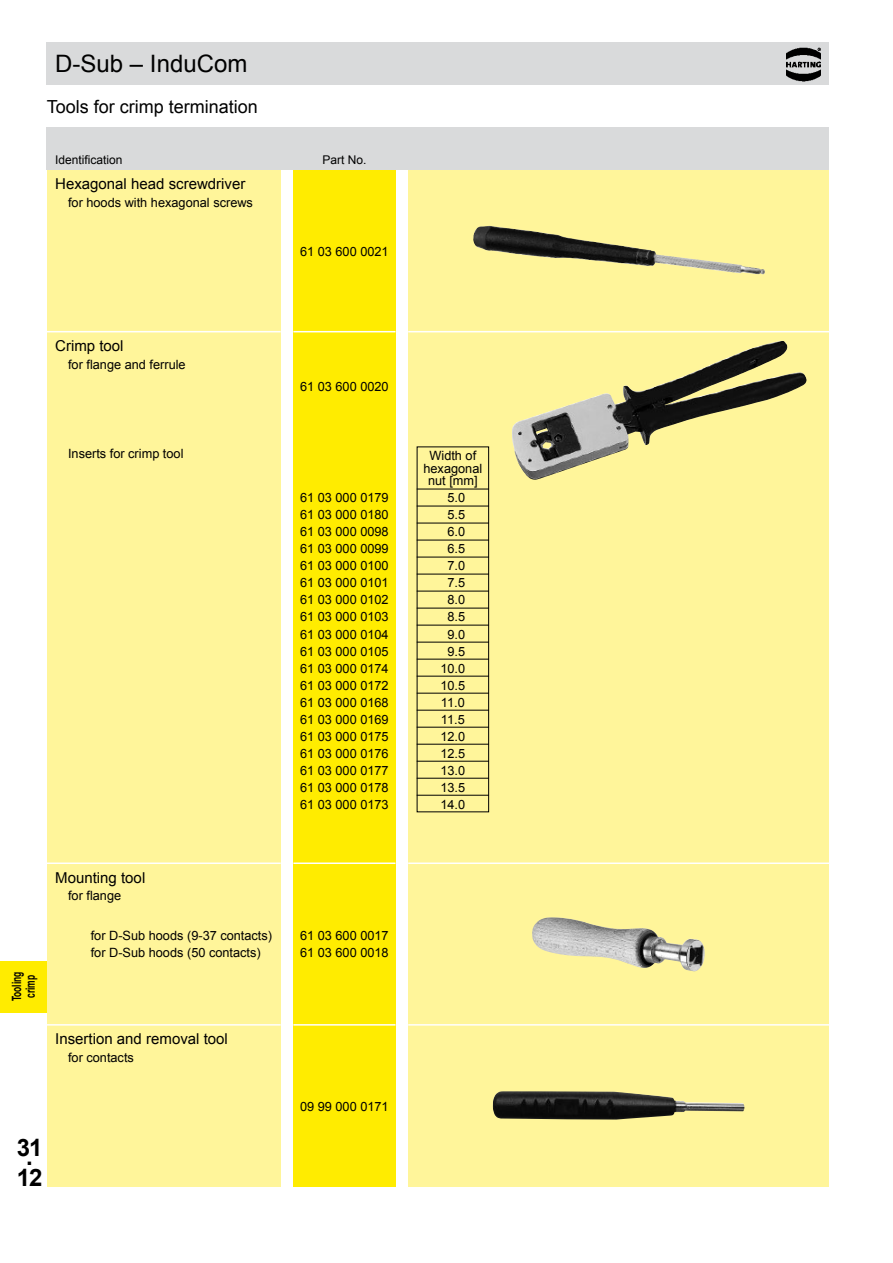
<style>
.page{position:relative;width:893px;height:1263px;background:#fff}
.page>*{position:absolute;margin:0;border:0;box-sizing:border-box;transform-origin:0 0}
.t1{font:24px "Arial";color:#000}
.t2{font:700 24px/30px "Arial";color:#000}
.t3{font:18px "Arial";color:#000}
.t4{font:15px "Arial";color:#000}
.t5{font:12.75px/17px "Arial";color:#000}
.t6{font:700 12.75px/13.5px "Arial";color:#000;scale:.66 1}
.t7{font:12px "Arial";color:#000}
.s1{color:#fff59a}
</style>
<div class="page">
<div style="left:0;top:961px;width:47px;height:51px;background:#ffec00"></div>
<div style="left:47px;top:43px;width:782px;height:42px;background:#d9dadb"></div>
<img style="left:787px;top:47px;width:33px;height:34px">
<div style="left:47px;top:170px;width:234px;height:1016px;background:#fff59a"></div>
<div style="left:293px;top:170px;width:102px;height:1016px;background:#ffec00"></div>
<div style="left:408px;top:170px;width:421px;height:1016px;background:#fff59a"></div>
<div style="left:47px;top:128px;width:782px;height:42px;background:#d9dadb"></div>
<hr style="left:47px;top:331px;width:234px;height:1px;background:#fff">
<hr style="left:293px;top:331px;width:102px;height:1px;background:#fff">
<hr style="left:408px;top:331px;width:421px;height:1px;background:#fff">
<hr style="left:47px;top:862px;width:234px;height:2px;background:#fff">
<hr style="left:293px;top:862px;width:102px;height:2px;background:#fff">
<hr style="left:408px;top:862px;width:421px;height:2px;background:#fff">
<hr style="left:47px;top:1024px;width:234px;height:1px;background:#fff">
<hr style="left:293px;top:1024px;width:102px;height:1px;background:#fff">
<hr style="left:408px;top:1024px;width:421px;height:1px;background:#fff">
<div style="left:417px;top:446px;width:72px;height:366px;border:1px solid #000"></div>
<hr style="left:417px;top:489px;width:72px;height:1px;background:#000">
<hr style="left:417px;top:506px;width:72px;height:1px;background:#000">
<hr style="left:417px;top:523px;width:72px;height:1px;background:#000">
<hr style="left:417px;top:540px;width:72px;height:1px;background:#000">
<hr style="left:417px;top:557px;width:72px;height:1px;background:#000">
<hr style="left:417px;top:574px;width:72px;height:1px;background:#000">
<hr style="left:417px;top:591px;width:72px;height:1px;background:#000">
<hr style="left:417px;top:608px;width:72px;height:1px;background:#000">
<hr style="left:417px;top:625px;width:72px;height:1px;background:#000">
<hr style="left:417px;top:642px;width:72px;height:1px;background:#000">
<hr style="left:417px;top:659px;width:72px;height:1px;background:#000">
<hr style="left:417px;top:676px;width:72px;height:1px;background:#000">
<hr style="left:417px;top:693px;width:72px;height:1px;background:#000">
<hr style="left:417px;top:710px;width:72px;height:1px;background:#000">
<hr style="left:417px;top:727px;width:72px;height:1px;background:#000">
<hr style="left:417px;top:744px;width:72px;height:1px;background:#000">
<hr style="left:417px;top:761px;width:72px;height:1px;background:#000">
<hr style="left:417px;top:778px;width:72px;height:1px;background:#000">
<hr style="left:417px;top:795px;width:72px;height:1px;background:#000">
<img style="left:512px;top:341px;width:294px;height:139px">
<img style="left:532px;top:917px;width:173px;height:54px">
<img style="left:473px;top:226px;width:292px;height:48px">
<img style="left:493px;top:1091px;width:251px;height:28px">
<p class="t1" style="left:55px;top:48px;width:194px">D-Sub – InduCom</p>
<p class="t3" style="left:47px;top:95px;width:213px">Tools for crimp termination</p>
<p class="t7" style="left:55px;top:152px;width:69px">Identification</p>
<p class="t7" style="left:322px;top:152px;width:43px">Part No.</p>
<p class="t4" style="left:55px;top:174px;width:192px">Hexagonal head screwdriver</p>
<p class="t5" style="left:68px;top:194px;width:186px">for hoods with hexagonal screws</p>
<p class="t5" style="left:300px;top:243px;width:90px">61 03 600 0021</p>
<p class="t4" style="left:55px;top:336px;width:70px">Crimp tool</p>
<p class="t5" style="left:68px;top:356px;width:119px">for flange and ferrule</p>
<p class="t5" style="left:68px;top:445px;width:117px">Inserts for crimp tool</p>
<p class="t6" style="left:10px;top:1001px;width:47px;rotate:-90deg">Tooling crimp</p>
<p class="t4" style="left:55px;top:867px;width:92px">Mounting tool</p>
<p class="t5" style="left:68px;top:887px;width:55px">for flange</p>
<p class="t5" style="left:91px;top:927px;width:183px">for D-Sub hoods (9-37 contacts) for D-Sub hoods (50 contacts)<span class="s1">9-</span></p>
<p class="t4" style="left:55px;top:1029px;width:174px">Insertion and removal tool</p>
<p class="t5" style="left:68px;top:1049px;width:67px">for contacts</p>
<p class="t2" style="left:17px;top:1134px;width:27px">3 1.<br>12</p>
<p class="t5" style="left:300px;top:378px;width:90px">61 03 600 0020</p>
<p class="t5" style="left:300px;top:490px;width:90px;text-align:justify">61 03 000 0179<br>61 03 000 0180<br>61 03 000 0098<br>61 03 000 0099<br>61 03 000 0100<br>61 03 000 0101<br>61 03 000 0102<br>61 03 000 0103<br>61 03 000 0104<br>61 03 000 0105<br>61 03 000 0174<br>61 03 000 0172<br>61 03 000 0168<br>61 03 000 0169<br>61 03 000 0175<br>61 03 000 0176<br>61 03 000 0177<br>61 03 000 0178<br>61 03 000 0173</p>
<p class="t5" style="left:300px;top:927px;width:90px">61 03 600 0017<br>61 03 600 0018</p>
<p class="t5" style="left:300px;top:1098px;width:90px">09 99 000 0171</p>
<p class="t5" style="left:423px;top:449px;width:60px;line-height:12.8px;text-align:center">Width of hexagonal nut [mm]</p>
<p class="t5" style="left:440px;top:490px;width:26px;text-align:center">5.0<br>5.5<br>6.0<br>6.5<br>7.0<br>7.5<br>8.0<br>8.5<br>9.0<br>9.5<br>10.0<br>10.5<br>11.0<br>11.5<br>12.0<br>12.5<br>13.0<br>13.5<br>14.0</p>
</div>
